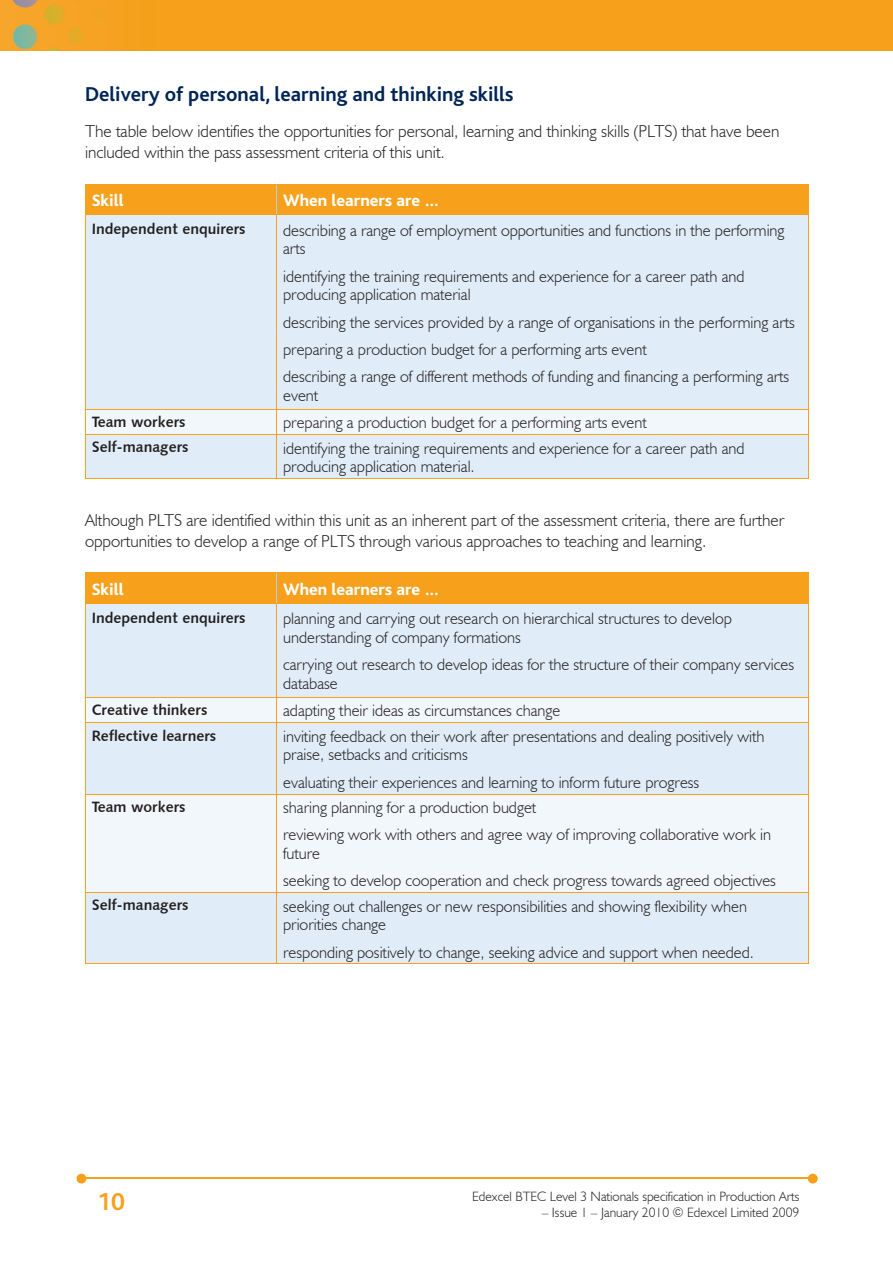
<style>
.page{position:relative;width:893px;height:1263px;background:#fff}
.page>*{position:absolute;margin:0;border:0;box-sizing:border-box;transform-origin:0 0}
.t1{font:700 25.5px "Bliss";color:#f6a01b}
.t2{font:700 21px "Bliss";color:#002556}
.t3{font:300 17.25px/21px "Humanist 521 BT";color:#231f20}
.t4{font:800 17.25px "Bliss";color:#fff}
.t5{font:300 16.5px/18.8px "Humanist 521 BT";color:#231f20}
.t6{font:15px "Humanist 531 BT Bold A";color:#231f20}
.t7{font:300 13.5px "Humanist 521 BT";color:#231f20}
</style>
<div class="page">
<img style="left:0;top:0;width:893px;height:51px">
<hr style="left:82px;top:1178px;width:728px;height:1px;background:#f6a01b">
<svg style="left:808px;top:1174px;width:10px;height:9px"></svg>
<svg style="left:77px;top:1174px;width:9px;height:9px"></svg>
<div style="left:86px;top:215px;width:722px;height:263px;background:#e0edf8"></div>
<div style="left:85px;top:185px;width:724px;height:29px;background:#f6a01b"></div>
<hr style="left:85px;top:184px;width:192px;height:1px;background:#f6a01b">
<hr style="left:277px;top:184px;width:532px;height:1px;background:#f6a01b">
<hr style="left:85px;top:215px;width:1px;height:194px;background:#f6a01b">
<hr style="left:85px;top:214px;width:192px;height:1px;background:#f6a01b">
<hr style="left:276px;top:215px;width:1px;height:194px;background:#f6a01b">
<hr style="left:808px;top:215px;width:1px;height:194px;background:#f6a01b">
<hr style="left:277px;top:214px;width:532px;height:1px;background:#f6a01b">
<div style="left:85px;top:409px;width:724px;height:25px;background:#f2f7fb"></div>
<hr style="left:277px;top:409px;width:532px;height:1px;background:#f6a01b">
<hr style="left:85px;top:478px;width:192px;height:1px;background:#f6a01b">
<hr style="left:85px;top:435px;width:1px;height:43px;background:#f6a01b">
<hr style="left:85px;top:434px;width:192px;height:1px;background:#f6a01b">
<hr style="left:277px;top:478px;width:532px;height:1px;background:#f6a01b">
<hr style="left:276px;top:435px;width:1px;height:43px;background:#f6a01b">
<hr style="left:808px;top:435px;width:1px;height:43px;background:#f6a01b">
<hr style="left:277px;top:434px;width:532px;height:1px;background:#f6a01b">
<div style="left:86px;top:574px;width:722px;height:29px;background:#f6a01b"></div>
<div style="left:86px;top:604px;width:722px;height:359px;background:#e0edf8"></div>
<svg style="left:86px;top:698px;width:722px;height:194px;fill:#f2f7fb"></svg>
<hr style="left:276px;top:573px;width:1px;height:30px;background:#accfed">
<hr style="left:85px;top:573px;width:1px;height:30px;background:#f6a01b">
<hr style="left:808px;top:573px;width:1px;height:30px;background:#f6a01b">
<hr style="left:85px;top:573px;width:192px;height:1px;background:#f6a01b">
<hr style="left:277px;top:573px;width:532px;height:1px;background:#f6a01b">
<hr style="left:85px;top:603px;width:1px;height:94px;background:#f6a01b">
<hr style="left:85px;top:603px;width:192px;height:1px;background:#f6a01b">
<hr style="left:276px;top:603px;width:1px;height:94px;background:#f6a01b">
<hr style="left:808px;top:603px;width:1px;height:94px;background:#f6a01b">
<hr style="left:277px;top:603px;width:532px;height:1px;background:#f6a01b">
<svg style="left:85px;top:698px;width:1px;height:24px"></svg>
<hr style="left:85px;top:697px;width:192px;height:1px;background:#f6a01b">
<svg style="left:276px;top:698px;width:1px;height:24px"></svg>
<svg style="left:808px;top:698px;width:1px;height:24px"></svg>
<hr style="left:277px;top:697px;width:532px;height:1px;background:#f6a01b">
<hr style="left:85px;top:723px;width:1px;height:71px;background:#f6a01b">
<hr style="left:85px;top:722px;width:192px;height:1px;background:#f6a01b">
<hr style="left:276px;top:723px;width:1px;height:71px;background:#f6a01b">
<hr style="left:808px;top:723px;width:1px;height:71px;background:#f6a01b">
<hr style="left:277px;top:722px;width:532px;height:1px;background:#f6a01b">
<hr style="left:85px;top:794px;width:1px;height:98px;background:#f6a01b">
<hr style="left:85px;top:794px;width:192px;height:1px;background:#f6a01b">
<hr style="left:276px;top:794px;width:1px;height:98px;background:#f6a01b">
<hr style="left:808px;top:794px;width:1px;height:98px;background:#f6a01b">
<hr style="left:277px;top:794px;width:532px;height:1px;background:#f6a01b">
<hr style="left:85px;top:963px;width:192px;height:1px;background:#f6a01b">
<hr style="left:85px;top:893px;width:1px;height:70px;background:#f6a01b">
<hr style="left:85px;top:892px;width:192px;height:1px;background:#f6a01b">
<hr style="left:277px;top:963px;width:532px;height:1px;background:#f6a01b">
<hr style="left:276px;top:893px;width:1px;height:70px;background:#f6a01b">
<hr style="left:808px;top:893px;width:1px;height:70px;background:#f6a01b">
<hr style="left:277px;top:892px;width:532px;height:1px;background:#f6a01b">
<p class="t2" style="left:85px;top:83px;width:430px">Delivery of personal, learning and thinking skills</p>
<p class="t3" style="left:85px;top:120px;width:696px">The table below identifies the opportunities for personal, learning and thinking skills (PLTS) that have been included within the pass assessment criteria of this unit.</p>
<p class="t4" style="left:92px;top:191px;width:33px">Skill</p>
<p class="t4" style="left:283px;top:191px;width:158px">When learners are …</p>
<p class="t6" style="left:92px;top:220px;width:155px">Independent enquirers</p>
<p class="t5" style="left:283px;top:220px;width:503px">describing a range of employment opportunities and functions in the performing arts</p>
<p class="t5" style="left:283px;top:266px;width:463px">identifying the training requirements and experience for a career path and producing application material</p>
<p class="t5" style="left:283px;top:308px;width:513px;line-height:27.3px">describing the services provided by a range of organisations in the performing arts preparing a production budget for a performing arts event<br>describing a range of different methods of funding and financing a performing arts</p>
<p class="t5" style="left:283px;top:385px;width:37px">event</p>
<p class="t6" style="left:92px;top:413px;width:95px">Team workers</p>
<p class="t5" style="left:283px;top:413px;width:365px">preparing a production budget for a performing arts event</p>
<p class="t6" style="left:92px;top:438px;width:98px">Self-managers</p>
<p class="t5" style="left:283px;top:438px;width:463px">identifying the training requirements and experience for a career path and producing application material.</p>
<p class="t3" style="left:85px;top:509px;width:701px">Although PLTS are identified within this unit as an inherent part of the assessment criteria, there are further opportunities to develop a range of PLTS through various approaches to teaching and learning.</p>
<p class="t4" style="left:92px;top:580px;width:33px">Skill</p>
<p class="t4" style="left:283px;top:580px;width:158px">When learners are …</p>
<p class="t6" style="left:92px;top:609px;width:155px">Independent enquirers</p>
<p class="t5" style="left:283px;top:609px;width:450px">planning and carrying out research on hierarchical structures to develop understanding of company formations</p>
<p class="t5" style="left:283px;top:655px;width:512px">carrying out research to develop ideas for the structure of their company services database</p>
<p class="t6" style="left:92px;top:701px;width:117px">Creative thinkers</p>
<p class="t5" style="left:283px;top:701px;width:279px">adapting their ideas as circumstances change</p>
<p class="t6" style="left:92px;top:726px;width:126px">Reflective learners</p>
<p class="t5" style="left:283px;top:726px;width:483px">inviting feedback on their work after presentations and dealing positively with praise, setbacks and criticisms</p>
<p class="t5" style="left:283px;top:772px;width:418px">evaluating their experiences and learning to inform future progress</p>
<p class="t6" style="left:92px;top:797px;width:95px">Team workers</p>
<p class="t5" style="left:283px;top:793px;width:490px;line-height:27.3px">sharing planning for a production budget<br>reviewing work with others and agree way of improving collaborative work in</p>
<p class="t5" style="left:283px;top:839px;width:494px;line-height:27.3px">future<br>seeking to develop cooperation and check progress towards agreed objectives</p>
<p class="t6" style="left:92px;top:896px;width:98px">Self-managers</p>
<p class="t5" style="left:283px;top:896px;width:465px">seeking out challenges or new responsibilities and showing flexibility when priorities change</p>
<p class="t5" style="left:283px;top:942px;width:472px">responding positively to change, seeking advice and support when needed.</p>
<h1 class="t1" style="left:97px;top:1189px;width:29px">10</h1>
<p class="t7" style="left:472px;top:1188px;width:329px">Edexcel BTEC Level 3 Nationals specification in Production Arts</p>
<p class="t7" style="left:542px;top:1204px;width:259px">– Issue 1 – January 2010 © Edexcel Limited 2009</p>
</div>
